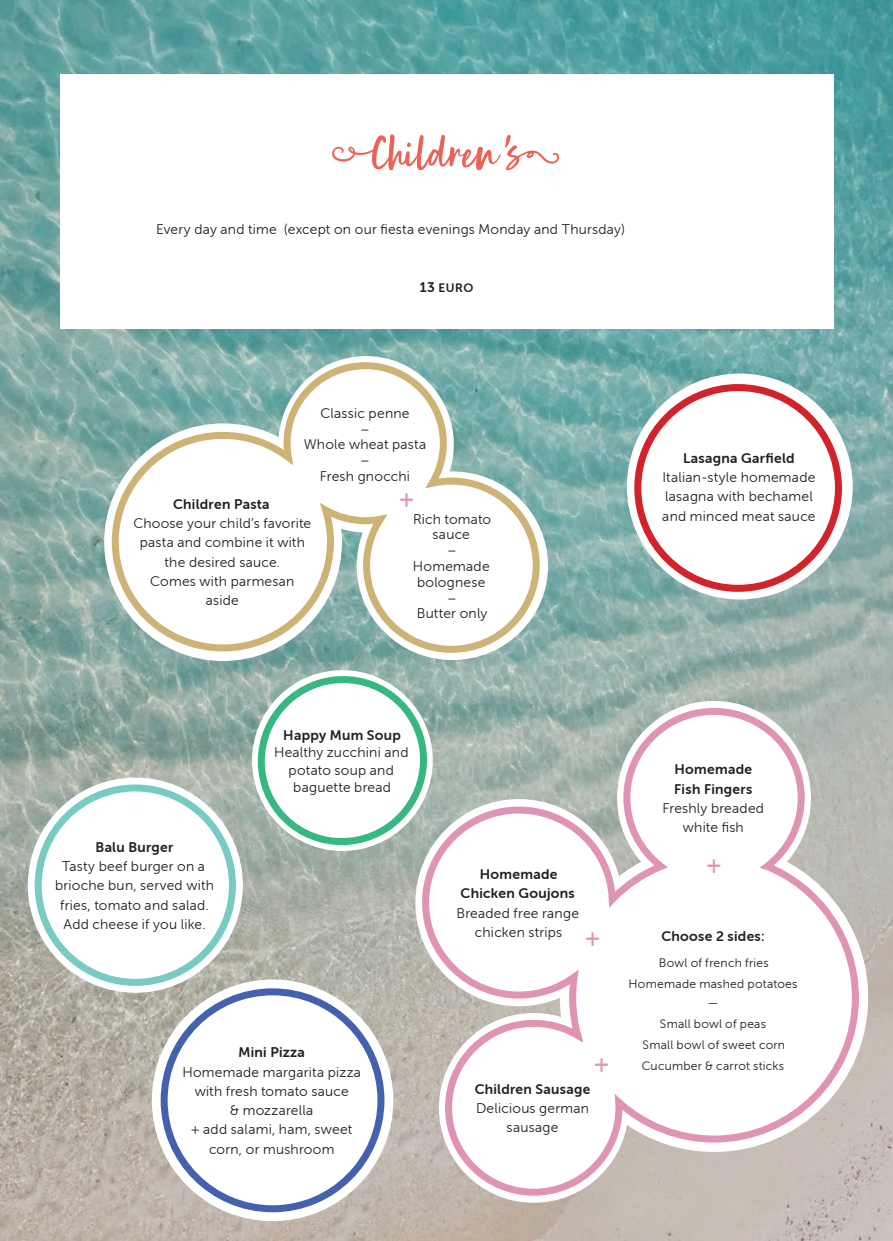
<style>
.page{position:relative;width:893px;height:1241px;background:#fff}
.page>*{position:absolute;margin:0;border:0;box-sizing:border-box;transform-origin:0 0}
.t1{font:24.5px "Museo Sans Rounded 500";color:#e094b4}
.t2{font:14px/19.2px "Museo Sans Rounded 300";letter-spacing:.02em;color:#231f20;text-align:center}
.t3{font:14px/19.2px "Museo Sans Rounded 700";letter-spacing:.02em;color:#231f20}
.t4{font:12.25px/21px "Museo Sans Rounded 300";letter-spacing:.025em;color:#231f20;text-align:center}
.t5{font:12.25px "Museo Sans Rounded 700";color:#231f20}
.s1{font-size:14px}
</style>
<div class="page">
<img style="left:0;top:0;width:893px;height:1240px">
<div style="left:60px;top:74px;width:773px;height:255px;background:#fff"></div>
<svg style="left:332px;top:134px;width:227px;height:37px"></svg>
<div style="left:28px;top:777px;width:215px;height:215px;background:#fff;border-radius:50%"></div>
<div style="left:35px;top:784px;width:201px;height:201px;border:7px solid #77cbc3;border-radius:50%"></div>
<svg style="left:246px;top:664px;width:187px;height:192px"></svg>
<div style="left:152px;top:979px;width:241px;height:241px;background:#fff;border-radius:50%"></div>
<div style="left:161px;top:988px;width:223px;height:223px;border:7px solid #4361ad;border-radius:50%"></div>
<svg style="left:419px;top:704px;width:443px;height:494px"></svg>
<div style="left:627px;top:373px;width:226px;height:226px;background:#fff;border-radius:50%"></div>
<div style="left:634px;top:384px;width:208px;height:207px;border:7px solid #d2232a;border-radius:50%"></div>
<svg style="left:108px;top:358px;width:435px;height:298px"></svg>
<p class="t2" style="left:156px;top:219px;width:470px">Every day and time (except on our fiesta evenings Monday and Thursday)</p>
<p class="t5" style="left:420px;top:280px;width:55px"><span class="s1">13</span> EURO</p>
<p class="t2" style="left:304px;top:405px;width:124px;line-height:15.8px">Classic penne<br>–<br>Whole wheat pasta –<br>Fresh gnocchi</p>
<p class="t2" style="left:413px;top:511px;width:80px;line-height:15.8px">Rich tomato sauce<br>–<br>Homemade bolognese –<br>Butter only</p>
<h1 class="t1" style="left:399px;top:484px;width:17px">+</h1>
<p class="t3" style="left:173px;top:494px;width:98px">Children Pasta</p>
<p class="t2" style="left:133px;top:514px;width:179px">Choose your child’s favorite pasta and combine it with the desired sauce.<br>Comes with parmesan aside</p>
<p class="t3" style="left:683px;top:448px;width:113px">Lasagna Garfield</p>
<p class="t2" style="left:662px;top:467px;width:155px;text-align:left">Italian-style homemade lasagna with bechamel and minced meat sauce</p>
<p class="t3" style="left:96px;top:837px;width:79px">Balu Burger</p>
<p class="t2" style="left:55px;top:856px;width:160px">Tasty beef burger on a brioche bun, served with fries, tomato and salad.<br>Add cheese if you like.</p>
<p class="t3" style="left:283px;top:725px;width:119px">Happy Mum Soup</p>
<p class="t2" style="left:274px;top:743px;width:136px;line-height:17.5px">Healthy zucchini and potato soup and baguette bread</p>
<p class="t3" style="left:238px;top:1042px;width:68px">Mini Pizza</p>
<p class="t2" style="left:182px;top:1062px;width:180px">Homemade margarita pizza with fresh tomato sauce<br>&amp; mozzarella<br>+ add salami, ham, sweet corn, or mushroom</p>
<p class="t3" style="left:461px;top:864px;width:116px;text-align:center">Homemade<br>Chicken Goujons</p>
<p class="t2" style="left:456px;top:903px;width:124px">Breaded free range chicken strips</p>
<h1 class="t1" style="left:585px;top:923px;width:17px">+</h1>
<h1 class="t1" style="left:594px;top:1050px;width:17px">+</h1>
<p class="t3" style="left:475px;top:1079px;width:117px">Children Sausage</p>
<p class="t2" style="left:476px;top:1098px;width:115px">Delicious german sausage</p>
<p class="t3" style="left:674px;top:759px;width:80px">Homemade<br>Fish Fingers</p>
<p class="t2" style="left:663px;top:798px;width:103px">Freshly breaded white fish</p>
<h1 class="t1" style="left:706px;top:851px;width:17px">+</h1>
<p class="t3" style="left:661px;top:926px;width:104px">Choose 2 sides:</p>
<p class="t4" style="left:629px;top:952px;width:170px">Bowl of french fries<br>Homemade mashed potatoes</p>
<p class="t4" style="left:642px;top:992px;width:145px">—<br>Small bowl of peas<br>Small bowl of sweet corn<br>Cucumber &amp; carrot sticks</p>
</div>
